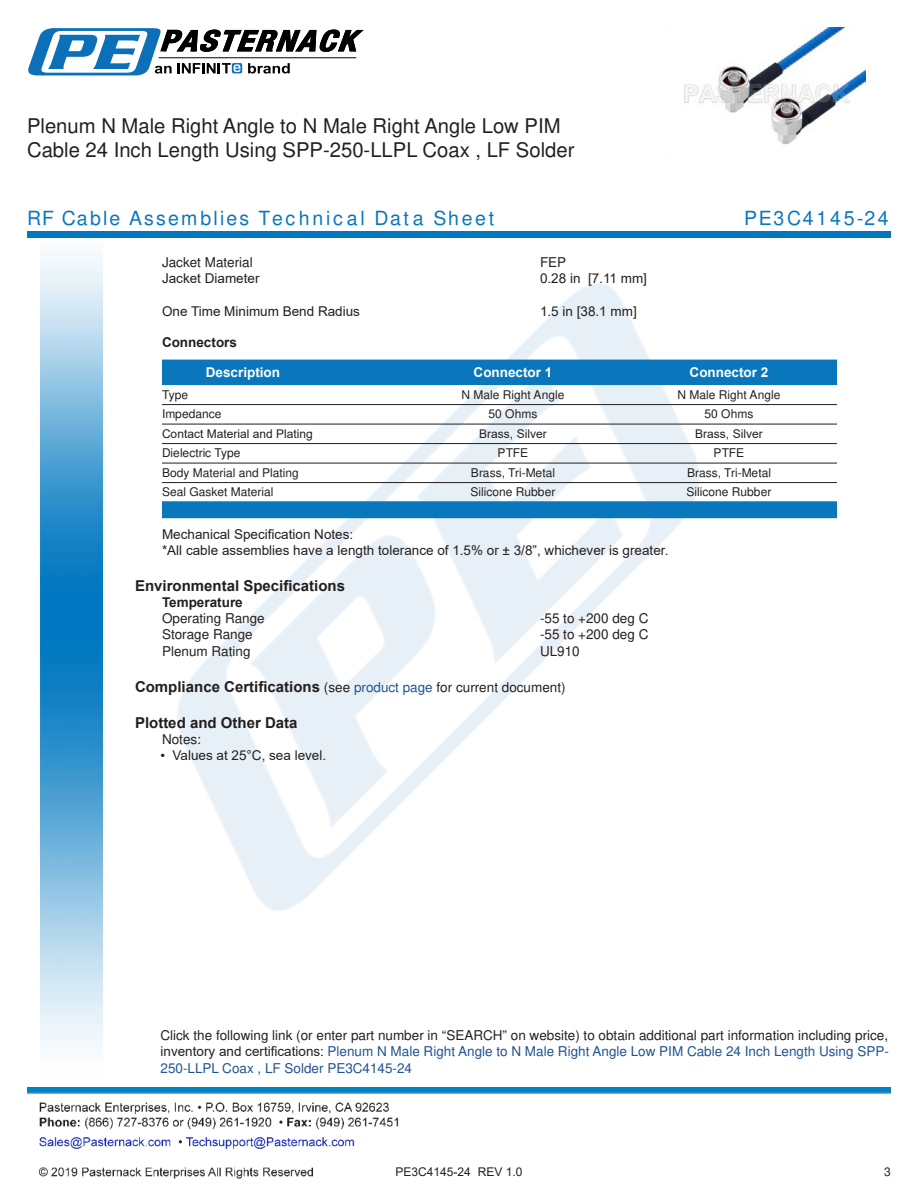
<style>
.page{position:relative;width:918px;height:1188px;background:#fff}
.page>*{position:absolute;margin:0;border:0;box-sizing:border-box;transform-origin:0 0}
.t1{font:20.25px/24.3px "Arial";color:#221f1f}
.t2{font:900 19.5px "Arial";letter-spacing:.12em;color:#0a77bd}
.t3{font:900 19.5px "Arial";letter-spacing:.14em;color:#0a77bd}
.t4{font:700 15px "Arial";color:#221f1f}
.t5{font:13.5px/16.2px "Arial";color:#221f1f}
.t6{font:700 13.5px "Arial";color:#fff}
.t7{font:700 13.5px "Arial";color:#221f1f}
.t8{font:12px "Arial";color:#221f1f}
.s1{font-weight:400;font-size:13.5px}
.s2{font-weight:400;font-size:13.5px;color:#1f5392}
.s3{color:#1f5392}
</style>
<div class="page">
<img style="left:39px;top:1102px;width:360px;height:77px">
<img style="left:102px;top:254px;width:719px;height:716px">
<img style="left:27px;top:1088px;width:864px;height:7px">
<img style="left:40px;top:237px;width:62px;height:811px">
<div style="left:27px;top:231px;width:864px;height:6px;background:#0177c0"></div>
<svg style="left:28px;top:28px;width:336px;height:47px"></svg>
<div style="left:162px;top:360px;width:675px;height:25px;background:#0a77bd"></div>
<hr style="left:162px;top:404px;width:675px;height:1px;background:#221f1f">
<hr style="left:162px;top:424px;width:675px;height:1px;background:#221f1f">
<hr style="left:162px;top:443px;width:675px;height:1px;background:#221f1f">
<hr style="left:162px;top:463px;width:675px;height:1px;background:#221f1f">
<hr style="left:162px;top:482px;width:675px;height:1px;background:#221f1f">
<div style="left:162px;top:502px;width:675px;height:16px;background:#0a77bd"></div>
<img style="left:684px;top:27px;width:182px;height:118px">
<h1 class="t1" style="left:27px;top:115px;width:549px">Plenum N Male Right Angle to N Male Right Angle Low PIM<br>Cable 24 Inch Length Using SPP-250-LLPL Coax , LF Solder</h1>
<h2 class="t2" style="left:27px;top:207px;width:469px">RF Cable Assemblies Technical Data Sheet</h2>
<h2 class="t3" style="left:744px;top:207px;width:146px">PE3C4145-24</h2>
<p class="t5" style="left:162px;top:255px;width:92px">Jacket Material</p>
<p class="t5" style="left:540px;top:255px;width:28px">FEP</p>
<p class="t5" style="left:162px;top:270px;width:99px">Jacket Diameter</p>
<p class="t5" style="left:540px;top:270px;width:109px">0.28 in [7.11 mm]</p>
<p class="t5" style="left:162px;top:303px;width:200px">One Time Minimum Bend Radius</p>
<p class="t5" style="left:540px;top:303px;width:98px">1.5 in [38.1 mm]</p>
<p class="t7" style="left:162px;top:333px;width:77px">Connectors</p>
<p class="t6" style="left:206px;top:363px;width:76px">Description</p>
<p class="t6" style="left:474px;top:363px;width:80px">Connector 1</p>
<p class="t6" style="left:690px;top:363px;width:80px">Connector 2</p>
<p class="t8" style="left:162px;top:390px;width:28px">Type</p>
<p class="t8" style="left:462px;top:390px;width:104px">N Male Right Angle</p>
<p class="t8" style="left:678px;top:390px;width:104px">N Male Right Angle</p>
<p class="t8" style="left:162px;top:409px;width:61px">Impedance</p>
<p class="t8" style="left:489px;top:409px;width:50px">50 Ohms</p>
<p class="t8" style="left:705px;top:409px;width:50px">50 Ohms</p>
<p class="t8" style="left:162px;top:425px;width:152px">Contact Material and Plating</p>
<p class="t8" style="left:479px;top:425px;width:69px">Brass, Silver</p>
<p class="t8" style="left:695px;top:425px;width:69px">Brass, Silver</p>
<p class="t8" style="left:162px;top:448px;width:80px">Dielectric Type</p>
<p class="t8" style="left:498px;top:448px;width:32px">PTFE</p>
<p class="t8" style="left:714px;top:448px;width:32px">PTFE</p>
<p class="t8" style="left:162px;top:468px;width:138px">Body Material and Plating</p>
<p class="t8" style="left:471px;top:468px;width:86px">Brass, Tri-Metal</p>
<p class="t8" style="left:687px;top:468px;width:86px">Brass, Tri-Metal</p>
<p class="t8" style="left:162px;top:487px;width:113px">Seal Gasket Material</p>
<p class="t8" style="left:471px;top:487px;width:86px">Silicone Rubber</p>
<p class="t8" style="left:687px;top:487px;width:86px">Silicone Rubber</p>
<p class="t5" style="left:162px;top:526px;width:508px">Mechanical Speci昀椀cation Notes:<br>*All cable assemblies have a length tolerance of 1.5% or ± 3/8”, whichever is greater.</p>
<p class="t4" style="left:135px;top:575px;width:212px">Environmental Speci昀椀cations</p>
<p class="t7" style="left:162px;top:593px;width:82px">Temperature</p>
<p class="t5" style="left:162px;top:611px;width:104px">Operating Range</p>
<p class="t5" style="left:540px;top:611px;width:110px">-55 to +200 deg C</p>
<p class="t5" style="left:162px;top:628px;width:92px">Storage Range</p>
<p class="t5" style="left:540px;top:628px;width:110px">-55 to +200 deg C</p>
<p class="t5" style="left:162px;top:644px;width:90px">Plenum Rating</p>
<p class="t5" style="left:540px;top:644px;width:41px">UL910</p>
<p class="t4" style="left:135px;top:676px;width:432px">Compliance Certi昀椀cations <span class="s1">(see</span> <span class="s2">product page</span> <span class="s1">for current document)</span></p>
<p class="t4" style="left:135px;top:712px;width:164px">Plotted and Other Data</p>
<p class="t5" style="left:162px;top:732px;width:41px">Notes:</p>
<p class="t5" style="left:161px;top:748px;width:167px">• Values at 25°C, sea level.</p>
<p class="t5" style="left:160px;top:1029px;width:730px;text-align:justify">Click the following link (or enter part number in “SEARCH” on website) to obtain additional part information including price, inventory and certi昀椀cations: <span class="s3">Plenum N Male Right Angle to N Male Right Angle Low PIM Cable 24 Inch Length Using SPP-250-LLPL Coax , LF Solder PE3C4145-24</span></p>
<p class="t8" style="left:396px;top:1163px;width:128px">PE3C4145-24 REV 1.0</p>
<p class="t8" style="left:884px;top:1167px;width:8px">3</p>
</div>
